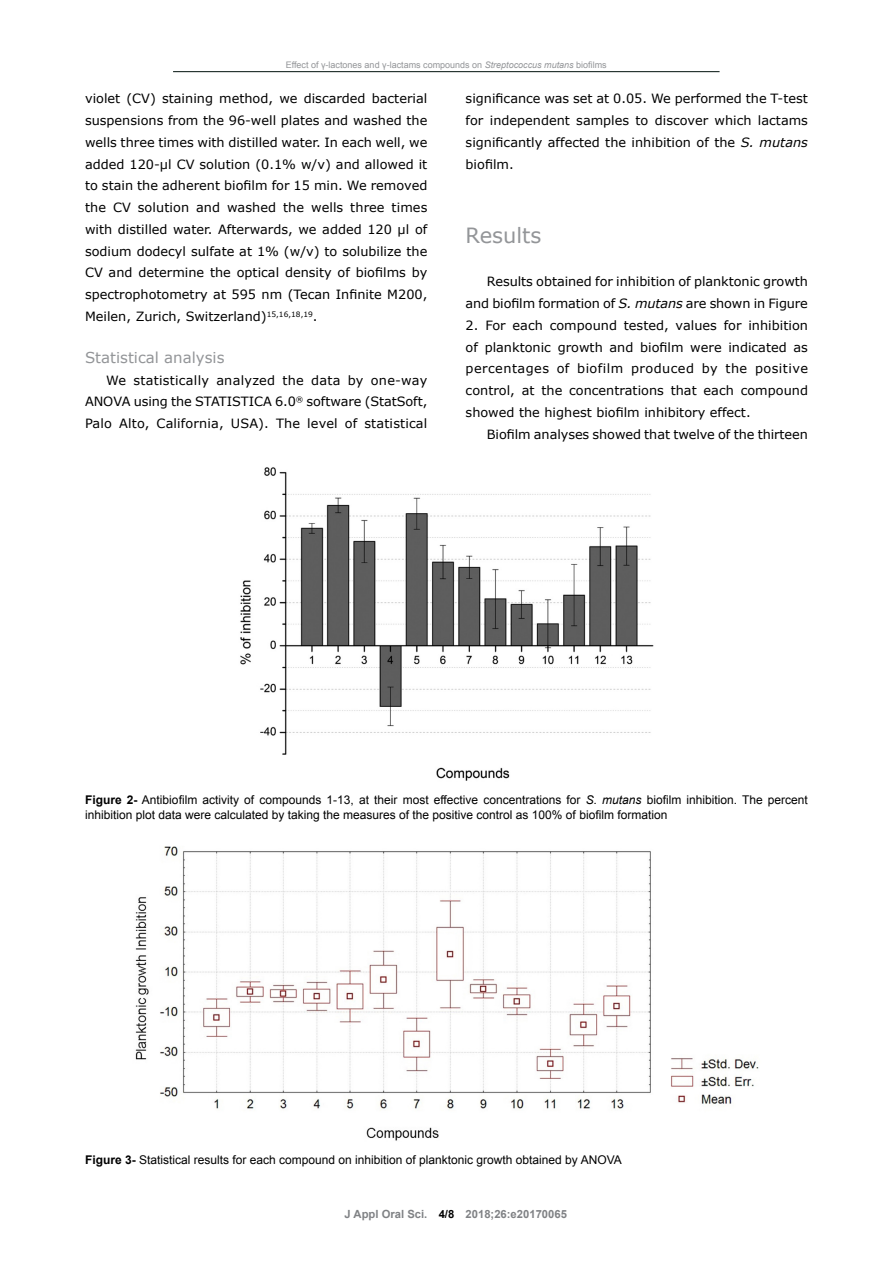
<style>
.page{position:relative;width:893px;height:1263px;background:#fff}
.page>*{position:absolute;margin:0;border:0;box-sizing:border-box;transform-origin:0 0}
.t1{font:21px "Verdana";color:#939598}
.t2{font:15px "Verdana";color:#939598}
.t3{font:12.75px/21.8px "Verdana";color:#000;text-align:justify}
.t4{font:12px/14.4px "Arial";color:#000}
.t5{font:700 11.25px "Arial";color:#808285}
.t6{font:9px "Arial";color:#939598}
.s1{font-style:italic}
.s2{font-weight:700}
.s3{color:#000}
</style>
<div class="page">
<hr style="left:173px;top:71px;width:547px;height:1px;background:#00110d">
<img style="left:240px;top:467px;width:414px;height:314px">
<img style="left:135px;top:846px;width:624px;height:295px">
<p class="t6" style="left:286px;top:59px;width:322px">Effect of γ-lactones and γ-lactams compounds on <span class="s1">Streptococcus mutans</span> biofilms</p>
<p class="t3" style="left:85px;top:88px;width:344px">violet (CV) staining method, we discarded bacterial suspensions from the 96-well plates and washed the wells three times with distilled water. In each well, we added 120-µl CV solution (0.1% w/v) and allowed it to stain the adherent biofilm for 15 min. We removed the CV solution and washed the wells three times with distilled water. Afterwards, we added 120 µl of sodium dodecyl sulfate at 1% (w/v) to solubilize the CV and determine the optical density of biofilms by spectrophotometry at 595 nm (Tecan Infinite M200, Meilen, Zurich, Switzerland)<sup>15,16,18,19</sup>.</p>
<p class="t2" style="left:85px;top:347px;width:141px">Statistical analysis</p>
<p class="t3" style="left:85px;top:369px;width:344px;text-indent:21px">We statistically analyzed the data by one-way ANOVA using the STATISTICA 6.0<sup>®</sup> software (StatSoft, Palo Alto, California, USA). The level of statistical</p>
<p class="t3" style="left:466px;top:88px;width:344px">significance was set at 0.05. We performed the T‑test for independent samples to discover which lactams significantly affected the inhibition of the <span class="s1">S. mutans </span>biofilm.</p>
<h1 class="t1" style="left:466px;top:221px;width:77px">Results</h1>
<p class="t3" style="left:466px;top:271px;width:344px;text-align:right">Results obtained for inhibition of planktonic growth and biofilm formation of <span class="s1">S. mutans</span> are shown in Figure</p>
<p class="t3" style="left:466px;top:314px;width:344px">2. For each compound tested, values for inhibition of planktonic growth and biofilm were indicated as percentages of biofilm produced by the positive control, at the concentrations that each compound showed the highest biofilm inhibitory effect.</p>
<p class="t3" style="left:487px;top:423px;width:323px">Biofilm analyses showed that twelve of the thirteen</p>
<p class="t4" style="left:85px;top:793px;width:724px"><span class="s2">Figure 2-</span> Antibiofilm activity of compounds 1-13, at their most effective concentrations for <span class="s1">S. mutans</span> biofilm inhibition. The percent inhibition plot data were calculated by taking the measures of the positive control as 100% of biofilm formation</p>
<p class="t4" style="left:85px;top:1153px;width:538px"><span class="s2">Figure 3-</span> Statistical results for each compound on inhibition of planktonic growth obtained by ANOVA</p>
<p class="t5" style="left:345px;top:1206px;width:224px">J Appl Oral Sci. <span class="s3">4/8</span> 2018;26:e20170065</p>
</div>
